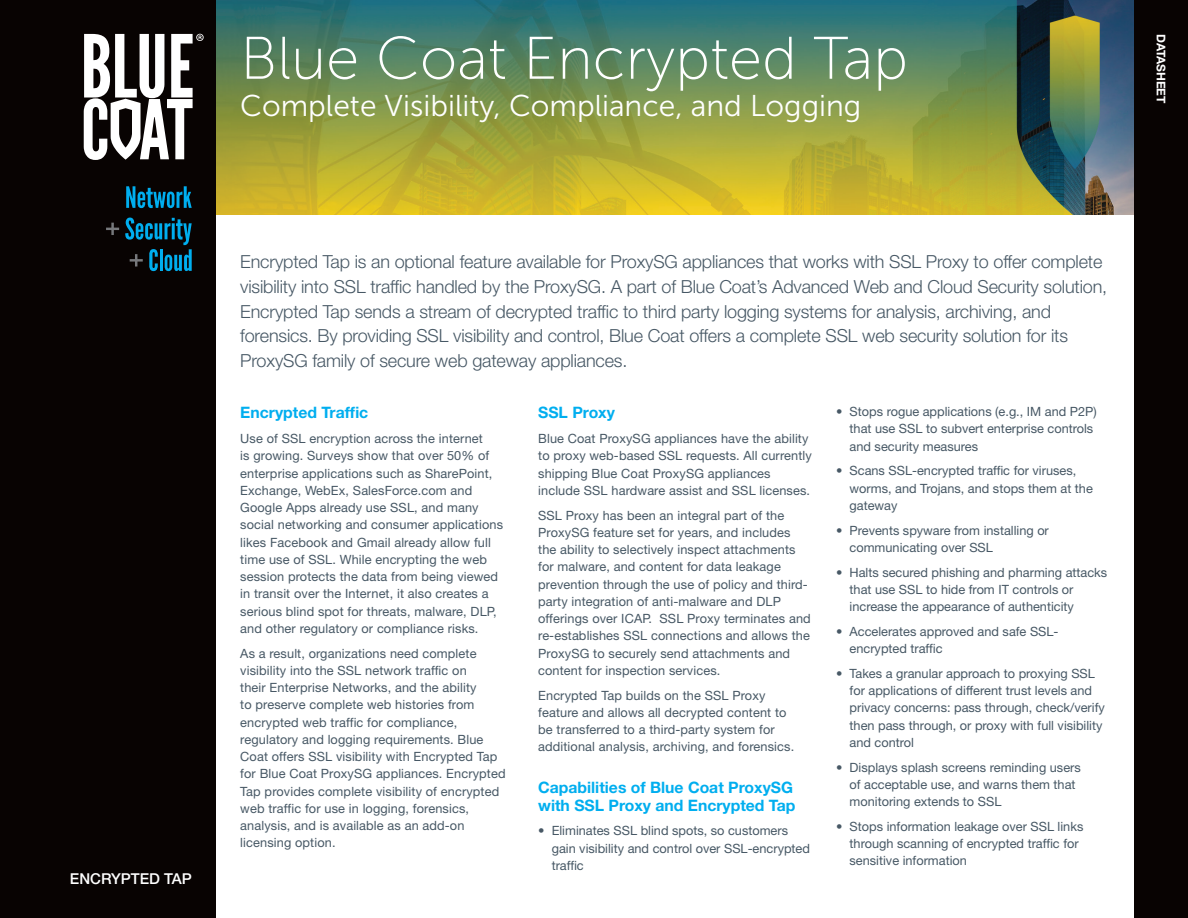
<style>
.page{position:relative;width:1188px;height:918px;background:#fff}
.page>*{position:absolute;margin:0;border:0;box-sizing:border-box;transform-origin:0 0}
.t1{font:60px "Museo Sans 100";color:#fff}
.t2{font:30px "Museo Sans 300";color:#fff}
.t3{font:300 18px/24.8px "Helvetica Neue LT Std";letter-spacing:-.01em;color:#475865}
.t4{font:700 15.75px/17.2px "Helvetica Neue LT Std";color:#00aeef}
.t5{font:500 15px "Helvetica Neue LT Std";color:#fff}
.t6{font:12.75px/17.2px "Helvetica Neue LT Std";letter-spacing:.01em;color:#475865}
.t7{font:700 12px "Helvetica Neue LT Std";letter-spacing:-.01em;color:#fff}
</style>
<div class="page">
<img style="left:216px;top:0;width:918px;height:215px">
<div style="left:0;top:0;width:216px;height:918px;background:#080302"></div>
<div style="left:1134px;top:0;width:54px;height:918px;background:#080302"></div>
<svg style="left:84px;top:34px;width:120px;height:126px"></svg>
<svg style="left:126px;top:186px;width:66px;height:22px"></svg>
<svg style="left:106px;top:223px;width:13px;height:12px"></svg>
<svg style="left:125px;top:217px;width:67px;height:54px"></svg>
<h1 class="t1" style="left:240px;top:26px;width:669px">Blue Coat Encrypted Tap</h1>
<h2 class="t2" style="left:240px;top:90px;width:623px">Complete Visibility, Compliance, and Logging</h2>
<p class="t7" style="left:1168px;top:34px;width:71px;rotate:90deg">DATASHEET</p>
<p class="t5" style="left:70px;top:870px;width:123px">ENCRYPTED TAP</p>
<p class="t3" style="left:240px;top:249px;width:868px">Encrypted Tap is an optional feature available for ProxySG appliances that works with SSL Proxy to offer complete visibility into SSL traffic handled by the ProxySG. A part of Blue Coat’s Advanced Web and Cloud Security solution, Encrypted Tap sends a stream of decrypted traffic to third party logging systems for analysis, archiving, and forensics. By providing SSL visibility and control, Blue Coat offers a complete SSL web security solution for its ProxySG family of secure web gateway appliances.</p>
<p class="t4" style="left:240px;top:404px;width:130px">Encrypted Traffic</p>
<p class="t6" style="left:240px;top:430px;width:264px">Use of SSL encryption across the internet<br>is growing. Surveys show that over 50% of enterprise applications such as SharePoint, Exchange, WebEx, SalesForce.com and Google Apps already use SSL, and many social networking and consumer applications likes Facebook and Gmail already allow full time use of SSL. While encrypting the web session protects the data from being viewed in transit over the Internet, it also creates a serious blind spot for threats, malware, DLP, and other regulatory or compliance risks.</p>
<p class="t6" style="left:240px;top:644px;width:267px">As a result, organizations need complete visibility into the SSL network traffic on<br>their Enterprise Networks, and the ability<br>to preserve complete web histories from encrypted web traffic for compliance, regulatory and logging requirements. Blue Coat offers SSL visibility with Encrypted Tap for Blue Coat ProxySG appliances. Encrypted Tap provides complete visibility of encrypted web traffic for use in logging, forensics, analysis, and is available as an add-on licensing option.</p>
<p class="t4" style="left:538px;top:404px;width:78px">SSL Proxy</p>
<p class="t6" style="left:538px;top:430px;width:275px">Blue Coat ProxySG appliances have the ability to proxy web-based SSL requests. All currently shipping Blue Coat ProxySG appliances include SSL hardware assist and SSL licenses.</p>
<p class="t6" style="left:538px;top:506px;width:274px">SSL Proxy has been an integral part of the ProxySG feature set for years, and includes the ability to selectively inspect attachments for malware, and content for data leakage prevention through the use of policy and third&shy;party integration of anti-malware and DLP offerings over ICAP. SSL Proxy terminates and re-establishes SSL connections and allows the ProxySG to securely send attachments and content for inspection services.</p>
<p class="t6" style="left:538px;top:686px;width:258px">Encrypted Tap builds on the SSL Proxy feature and allows all decrypted content to be transferred to a third-party system for additional analysis, archiving, and forensics.</p>
<p class="t4" style="left:538px;top:779px;width:259px">Capabilities of Blue Coat ProxySG with SSL Proxy and Encrypted Tap</p>
<p class="t6" style="left:552px;top:822px;width:260px;text-indent:-14px">• Eliminates SSL blind spots, so customers gain visibility and control over SSL-encrypted traffic</p>
<p class="t6" style="left:850px;top:403px;width:249px;text-indent:-14px">• Stops rogue applications (e.g., IM and P2P) that use SSL to subvert enterprise controls and security measures</p>
<p class="t6" style="left:850px;top:462px;width:245px;text-indent:-14px">• Scans SSL-encrypted traffic for viruses, worms, and Trojans, and stops them at the gateway</p>
<p class="t6" style="left:850px;top:521px;width:201px;text-indent:-14px">• Prevents spyware from installing or communicating over SSL</p>
<p class="t6" style="left:850px;top:563px;width:259px;text-indent:-14px">• Halts secured phishing and pharming attacks that use SSL to hide from IT controls or increase the appearance of authenticity</p>
<p class="t6" style="left:850px;top:623px;width:210px;text-indent:-14px">• Accelerates approved and safe SSL&shy;encrypted traffic</p>
<p class="t6" style="left:850px;top:665px;width:257px;text-indent:-14px">• Takes a granular approach to proxying SSL for applications of different trust levels and privacy concerns: pass through, check/verify then pass through, or proxy with full visibility and control</p>
<p class="t6" style="left:850px;top:758px;width:233px;text-indent:-14px">• Displays splash screens reminding users of acceptable use, and warns them that monitoring extends to SSL</p>
<p class="t6" style="left:850px;top:818px;width:235px;text-indent:-14px">• Stops information leakage over SSL links through scanning of encrypted traffic for sensitive information</p>
</div>
